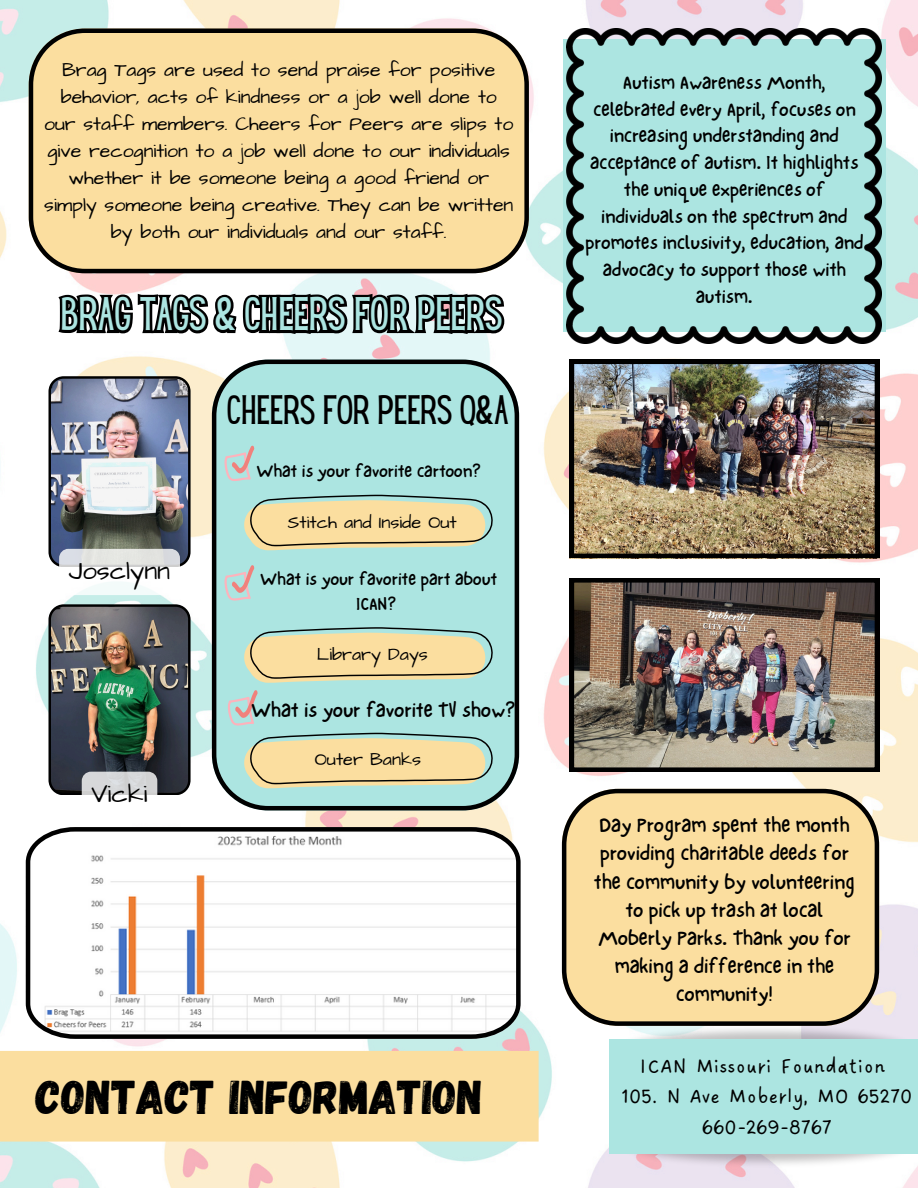
<style>
.page{position:relative;width:918px;height:1188px;background:#fff}
.page>*{position:absolute;margin:0;border:0;box-sizing:border-box;transform-origin:0 0}
.t1{font:47.25px "Gagalin";color:#000}
.t2{font:41.25px "Hey Gotcha";color:#ace5e1}
.t3{font:36px "Hey Gotcha";color:#000}
.t4{font:25.8px "Architects Daughter";color:#000}
.t5{font:22.35px/30.3px "DO Sans Regular Alt";color:#000;text-align:center}
.t6{font:21px "NF One Little Font Regular";color:#000}
.t7{font:20.85px/28.2px "NF One Little Font Regular";color:#000;text-align:center}
.t8{font:19.5px/27px "Architects Daughter";color:#000;text-align:center}
.t9{font:19.5px/26.7px "NF One Little Font Regular";color:#000;text-align:center}
.t10{font:18px/24.8px "NF One Little Font Regular";color:#000;text-align:center}
.t11{font:18px "Architects Daughter";color:#000}
.s1{color:rgb(0 0 0/0)}
</style>
<div class="page">
<img style="left:0;top:0;width:918px;height:1188px">
<img style="left:603px;top:1124px;width:315px;height:59px">
<img style="left:603px;top:1009px;width:315px;height:60px">
<div style="left:610px;top:1039px;width:308px;height:114px;background:#ace5e1"></div>
<div style="left:0;top:1051px;width:539px;height:91px;background:#fbde9f"></div>
<div style="left:563px;top:40px;width:323px;height:292px;background:#ace5e1"></div>
<img style="left:567px;top:28px;width:315px;height:315px">
<svg style="left:26px;top:827px;width:495px;height:212px"></svg>
<img style="left:48px;top:604px;width:143px;height:214px">
<img style="left:48px;top:376px;width:143px;height:219px">
<svg style="left:212px;top:360px;width:307px;height:450px;background:#a2d7d3"></svg>
<svg style="left:29px;top:28px;width:500px;height:245px;background:#efd59a"></svg>
<svg style="left:224px;top:445px;width:31px;height:36px"></svg>
<svg style="left:243px;top:495px;width:250px;height:55px;background:#dcd2a3"></svg>
<svg style="left:224px;top:565px;width:31px;height:36px"></svg>
<svg style="left:243px;top:627px;width:250px;height:56px;background:#dbd3a4"></svg>
<svg style="left:228px;top:690px;width:30px;height:36px"></svg>
<svg style="left:243px;top:733px;width:250px;height:55px;background:#dcd2a3"></svg>
<img style="left:570px;top:360px;width:309px;height:198px">
<svg style="left:562px;top:789px;width:317px;height:237px;background:#ecd198"></svg>
<img style="left:570px;top:578px;width:309px;height:194px">
<svg style="left:54px;top:217px;width:454px;height:193px"></svg>
<p class="t8" style="left:44px;top:56px;width:471px">Brag Tags are used to send praise for positive behavior, acts of kindness or a job well done to our staff members. Cheers for Peers are slips to give recognition to a job well done to our individuals whether it be someone being a good friend or simply someone being creative. They can be written by both our individuals and our staff.</p>
<p class="t2" style="left:61px;top:297px;width:442px"><span class="s1">B</span>RAG <span class="s1">T</span>AGS <span class="s1">&amp; C</span>HEERS FOR <span class="s1">P</span>EERS</p>
<p class="t3" style="left:227px;top:395px;width:283px">CHEERS FOR PEERS Q&amp;A</p>
<p class="t10" style="left:256px;top:459px;width:227px">What is your favorite cartoon?</p>
<p class="t4" style="left:69px;top:554px;width:103px">Josclynn</p>
<p class="t4" style="left:91px;top:777px;width:58px">Vicki</p>
<p class="t11" style="left:288px;top:510px;width:170px">Stitch and Inside Out</p>
<p class="t10" style="left:260px;top:566px;width:239px">What is your favorite part about<br>ICAN?</p>
<h4 class="t11" style="left:317px;top:642px;width:113px">Library Days</h4>
<p class="t6" style="left:251px;top:697px;width:267px">What is your favorite TV show?</p>
<h3 class="t11" style="left:315px;top:747px;width:108px">Outer Banks</h3>
<p class="t1" style="left:36px;top:1067px;width:449px">CONTACT INFORMATION</p>
<p class="t9" style="left:585px;top:69px;width:280px">Autism Awareness Month, celebrated every April, focuses on increasing understanding and acceptance of autism. It highlights the unique experiences of individuals on the spectrum and promotes inclusivity, education, and advocacy to support those with autism.</p>
<p class="t7" style="left:594px;top:811px;width:262px">Day Program spent the month providing charitable deeds for the community by volunteering to pick up trash at local<br>Moberly Parks. Thank you for making a difference in the community!</p>
<p class="t5" style="left:621px;top:1052px;width:292px">ICAN Missouri Foundation<br>105. N Ave Moberly, MO 65270<br>660-269-8767</p>
</div>
